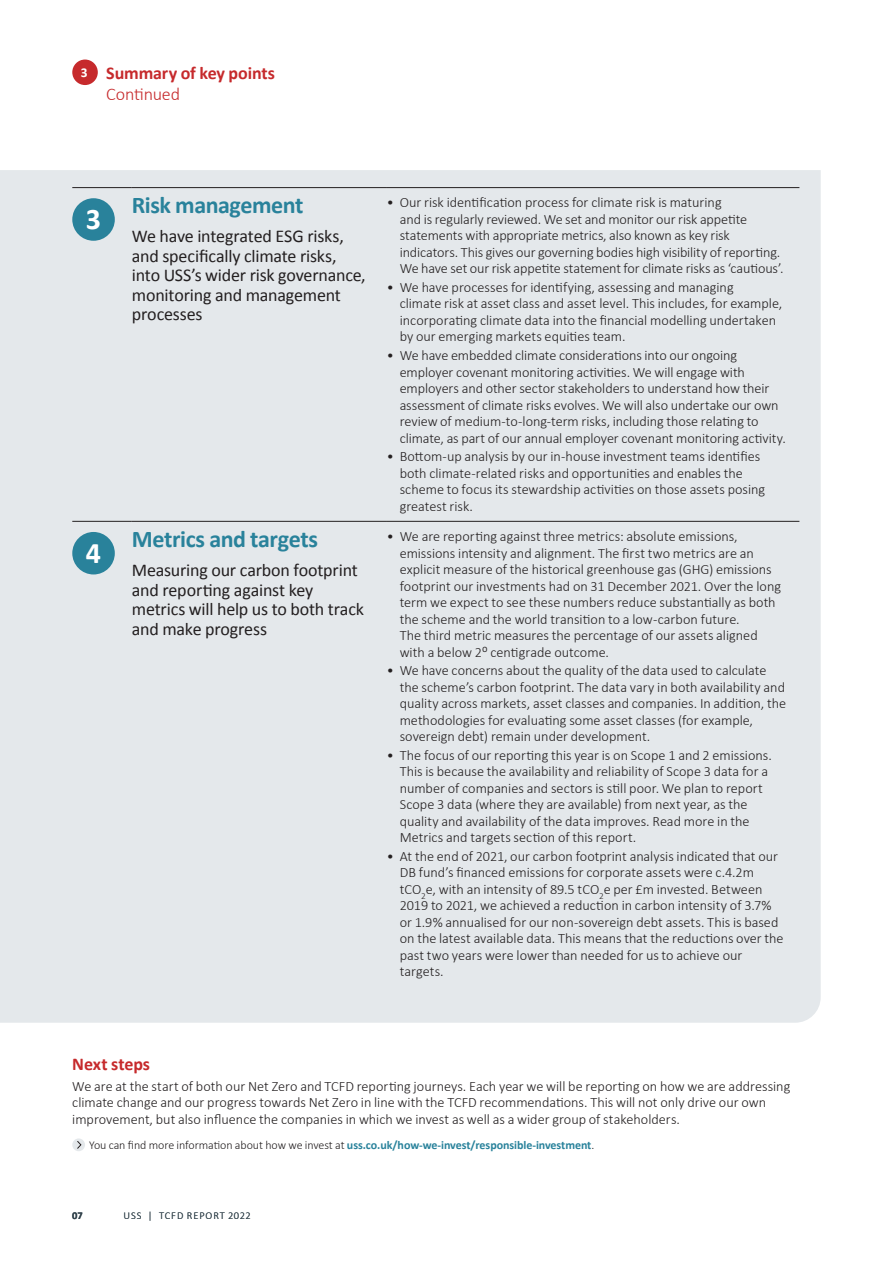
<style>
.page{position:relative;width:893px;height:1263px;background:#fff}
.page>*{position:absolute;margin:0;border:0;box-sizing:border-box;transform-origin:0 0}
._28pt_section_headin{font:700 30px "Calibri";color:#fff}
.LA07_Heading_16pt{font:700 24px "Calibri";letter-spacing:-.02em;color:#29829b}
.LA09_Large_Body_Copy{font:18px/19.5px "Calibri";letter-spacing:-.01em;color:#231f20}
.LA01_Page_head_conti{font:700 18px "Calibri";letter-spacing:-.005em;color:#c62a2c}
.LA01_Page_head_conti-2{font:300 18px "Calibri";letter-spacing:-.01em;color:#c62a2c}
.LA08_Heading_12pt{font:700 18px "Calibri";letter-spacing:-.005em;color:#c62a2c}
.LA12_Body_Bullet{font:300 14.25px/16.5px "Calibri";letter-spacing:-.005em;color:#231f20}
.LA11_Body_Copy{font:300 14.25px/16.5px "Calibri";color:#231f20}
._12pt_large_subheadi{font:700 13.5px "Calibri";color:#fff}
.LA30_For_more_inform{font:700 12px "Calibri";letter-spacing:-.005em;color:#29829b}
.t1{font:300 10.5px "Calibri";letter-spacing:.085em;color:#33444d}
.t2{font:700 10.5px "Calibri";color:#33444d}
.s1{font-weight:300;color:#231f20}
</style>
<div class="page">
<div style="left:0;top:170px;width:821px;height:853px;background:#e4e8eb"></div>
<div style="left:72px;top:60px;width:26px;height:25px;background:#c62a2c;border-radius:50%"></div>
<div style="left:72px;top:1138px;width:13px;height:13px;background:#e4e8eb;border-radius:50%"></div>
<svg style="left:77px;top:1141px;width:4px;height:8px"></svg>
<hr style="left:72px;top:521px;width:60px;height:1px;background:#231f20">
<hr style="left:132px;top:521px;width:255px;height:1px;background:#231f20">
<hr style="left:387px;top:521px;width:412px;height:1px;background:#231f20">
<hr style="left:72px;top:187px;width:60px;height:1px;background:#231f20">
<hr style="left:132px;top:187px;width:255px;height:1px;background:#231f20">
<hr style="left:387px;top:187px;width:412px;height:1px;background:#231f20">
<div style="left:72px;top:198px;width:43px;height:43px;background:#29829b;border-radius:50%"></div>
<div style="left:72px;top:532px;width:43px;height:42px;background:#29829b;border-radius:50%"></div>
<p class="_12pt_large_subheadi" style="left:81px;top:63px;width:8px">3</p>
<h1 class="LA01_Page_head_conti" style="left:106px;top:61px;width:170px">Summary of key points</h1>
<h1 class="LA01_Page_head_conti-2" style="left:106px;top:83px;width:75px">Continued</h1>
<p class="_28pt_section_headin" style="left:86px;top:198px;width:17px">3</p>
<p class="_28pt_section_headin" style="left:86px;top:532px;width:17px">4</p>
<p class="LA07_Heading_16pt" style="left:132px;top:189px;width:173px">Risk management</p>
<p class="LA09_Large_Body_Copy" style="left:132px;top:226px;width:235px">We have integrated ESG risks, and specifically climate risks, into USS’s wider risk governance, monitoring and management processes</p>
<p class="LA07_Heading_16pt" style="left:132px;top:522px;width:188px">Metrics and targets</p>
<p class="LA09_Large_Body_Copy" style="left:132px;top:560px;width:234px">Measuring our carbon footprint and reporting against key metrics will help us to both track and make progress</p>
<p class="LA12_Body_Bullet" style="left:400px;top:194px;width:385px;text-indent:-13px">• Our risk identification process for climate risk is maturing<br>and is regularly reviewed. We set and monitor our risk appetite statements with appropriate metrics, also known as key risk indicators. This gives our governing bodies high visibility of reporting.<br>We have set our risk appetite statement for climate risks as ‘cautious’.</p>
<p class="LA12_Body_Bullet" style="left:400px;top:279px;width:384px;text-indent:-13px">• We have processes for identifying, assessing and managing<br>climate risk at asset class and asset level. This includes, for example, incorporating climate data into the financial modelling undertaken by our emerging markets equities team.</p>
<p class="LA12_Body_Bullet" style="left:400px;top:347px;width:388px;text-indent:-13px">• We have embedded climate considerations into our ongoing employer covenant monitoring activities. We will engage with employers and other sector stakeholders to understand how their assessment of climate risks evolves. We will also undertake our own review of medium-to-long-term risks, including those relating to climate, as part of our annual employer covenant monitoring activity.</p>
<p class="LA12_Body_Bullet" style="left:400px;top:448px;width:367px;text-indent:-13px">• Bottom-up analysis by our in-house investment teams identifies both climate-related risks and opportunities and enables the scheme to focus its stewardship activities on those assets posing greatest risk.</p>
<p class="LA12_Body_Bullet" style="left:400px;top:528px;width:383px;text-indent:-13px">• We are reporting against three metrics: absolute emissions, emissions intensity and alignment. The first two metrics are an explicit measure of the historical greenhouse gas (GHG) emissions footprint our investments had on 31 December 2021. Over the long term we expect to see these numbers reduce substantially as both the scheme and the world transition to a low-carbon future.<br>The third metric measures the percentage of our assets aligned with a below 2⁰ centigrade outcome.</p>
<p class="LA12_Body_Bullet" style="left:400px;top:662px;width:388px;text-indent:-13px">• We have concerns about the quality of the data used to calculate the scheme’s carbon footprint. The data vary in both availability and quality across markets, asset classes and companies. In addition, the methodologies for evaluating some asset classes (for example, sovereign debt) remain under development.</p>
<p class="LA12_Body_Bullet" style="left:400px;top:747px;width:374px;text-indent:-13px">• The focus of our reporting this year is on Scope 1 and 2 emissions.<br>This is because the availability and reliability of Scope 3 data for a number of companies and sectors is still poor. We plan to report Scope 3 data (where they are available) from next year, as the quality and availability of the data improves. Read more in the Metrics and targets section of this report.</p>
<p class="LA12_Body_Bullet" style="left:400px;top:848px;width:385px;text-indent:-13px">• At the end of 2021, our carbon footprint analysis indicated that our DB fund’s financed emissions for corporate assets were c.4.2m tCO<sub>2</sub>e, with an intensity of 89.5 tCO<sub>2</sub>e per £m invested. Between 2019 to 2021, we achieved a reduction in carbon intensity of 3.7% or 1.9% annualised for our non-sovereign debt assets. This is based on the latest available data. This means that the reductions over the past two years were lower than needed for us to achieve our targets.</p>
<p class="LA08_Heading_12pt" style="left:72px;top:1051px;width:79px">Next steps</p>
<p class="LA11_Body_Copy" style="left:72px;top:1078px;width:719px">We are at the start of both our Net Zero and TCFD reporting journeys. Each year we will be reporting on how we are addressing climate change and our progress towards Net Zero in line with the TCFD recommendations. This will not only drive our own improvement, but also influence the companies in which we invest as well as a wider group of stakeholders.</p>
<p class="LA30_For_more_inform" style="left:89px;top:1136px;width:506px"><span class="s1">You can find more information about how we invest at</span> uss.co.uk/how-we-invest/responsible-investment<span class="s1">.</span></p>
<p class="t2" style="left:72px;top:1208px;width:12px">07</p>
<p class="t1" style="left:124px;top:1208px;width:129px">USS | TCFD REPORT 2022</p>
</div>
